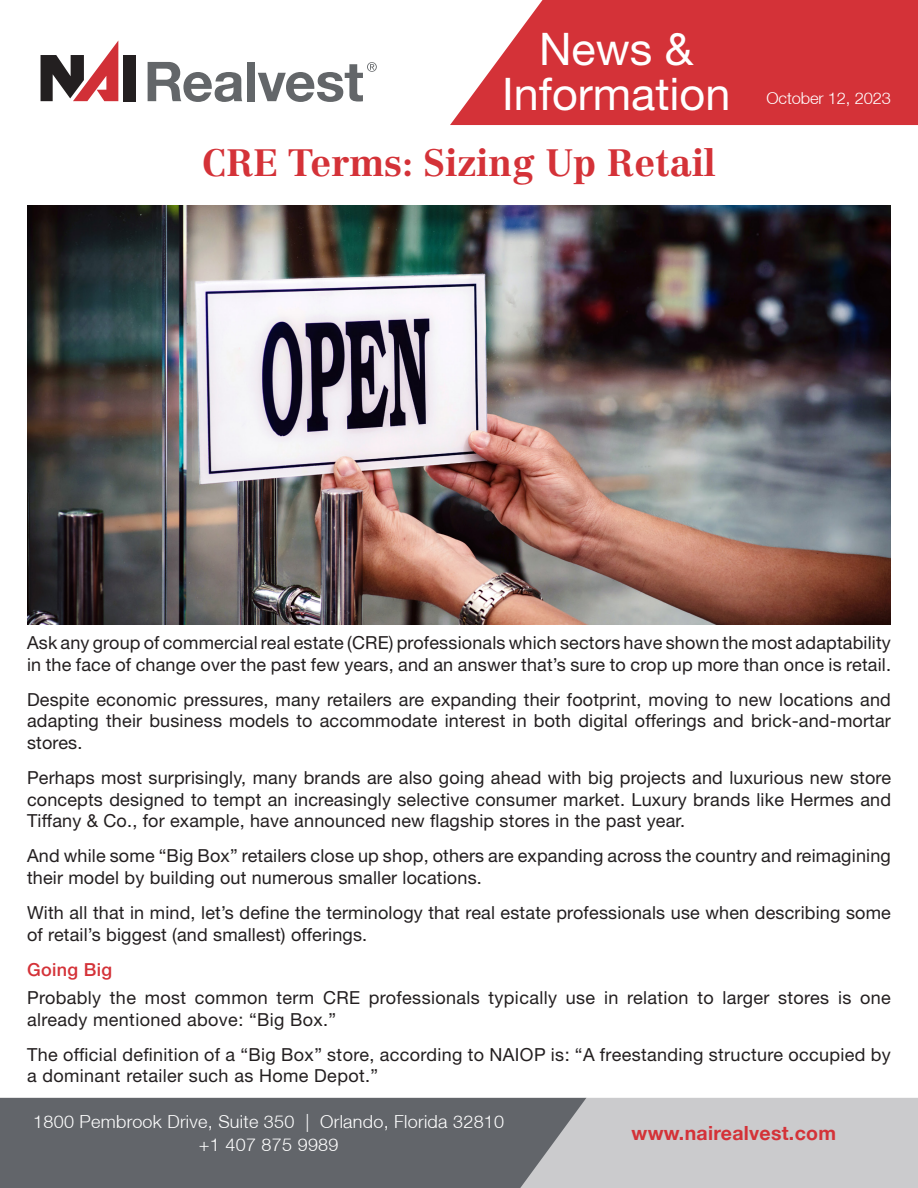
<style>
.page{position:relative;width:918px;height:1188px;background:#fff}
.page>*{position:absolute;margin:0;border:0;box-sizing:border-box;transform-origin:0 0}
.t1{font:45px/45px "Helvetica Neue LT Std";color:#fff;text-align:center}
.t2{font:700 37.5px "Centennial LT Std";color:#d43238}
.t3{font:700 19.5px "Helvetica Neue";letter-spacing:.015em;color:#d43238}
.t4{font:18px/21.6px "Helvetica Neue LT Std";letter-spacing:.01em;color:#231f20}
.t5{font:300 18px/22.5px "Helvetica Neue LT";letter-spacing:.015em;color:#fff;text-align:center}
.t6{font:500 18px "Helvetica Neue LT Std";letter-spacing:.02em;color:#d43238}
.t7{font:300 16.5px "Helvetica Neue LT";letter-spacing:-.01em;color:#fff}
</style>
<div class="page">
<div style="left:586px;top:1098px;width:332px;height:90px;background:#cbcbcd"></div>
<div style="left:0;top:1098px;width:586px;height:90px;background:#62656a"></div>
<svg style="left:450px;top:0;width:468px;height:125px;background:#d8464b"></svg>
<div style="left:123px;top:55px;width:12px;height:46px;background:#231f20"></div>
<svg style="left:41px;top:41px;width:77px;height:60px"></svg>
<svg style="left:148px;top:62px;width:94px;height:40px"></svg>
<div style="left:247px;top:62px;width:8px;height:39px;background:#636669"></div>
<svg style="left:258px;top:62px;width:119px;height:40px"></svg>
<img style="left:27px;top:205px;width:864px;height:419px">
<h1 class="t1" style="left:502px;top:26px;width:230px">News &amp;<br>Information</h1>
<p class="t2" style="left:202px;top:141px;width:515px">CRE Terms: Sizing Up Retail</p>
<p class="t7" style="left:767px;top:88px;width:126px">October 12, 2023</p>
<p class="t4" style="left:27px;top:632px;width:866px">Ask any group of commercial real estate (CRE) professionals which sectors have shown the most adaptability in the face of change over the past few years, and an answer that’s sure to crop up more than once is retail.</p>
<p class="t4" style="left:27px;top:688px;width:865px;text-align:justify">Despite economic pressures, many retailers are expanding their footprint, moving to new locations and adapting their business models to accommodate interest in both digital offerings and brick-and-mortar stores.</p>
<p class="t4" style="left:27px;top:767px;width:866px;text-align:justify">Perhaps most surprisingly, many brands are also going ahead with big projects and luxurious new store concepts designed to tempt an increasingly selective consumer market. Luxury brands like Hermes and Tiffany &amp; Co., for example, have announced new flagship stores in the past year.</p>
<p class="t4" style="left:27px;top:845px;width:865px">And while some “Big Box” retailers close up shop, others are expanding across the country and reimagining their model by building out numerous smaller locations.</p>
<p class="t4" style="left:27px;top:902px;width:865px">With all that in mind, let’s define the terminology that real estate professionals use when describing some of retail’s biggest (and smallest) offerings.</p>
<p class="t6" style="left:27px;top:959px;width:87px">Going Big</p>
<p class="t4" style="left:27px;top:987px;width:865px">Probably the most common term CRE professionals typically use in relation to larger stores is one already mentioned above: “Big Box.”</p>
<p class="t4" style="left:27px;top:1043px;width:865px">The official definition of a “Big Box” store, according to NAIOP is: “A freestanding structure occupied by a dominant retailer such as Home Depot.”</p>
<p class="t5" style="left:33px;top:1110px;width:473px">1800 Pembrook Drive, Suite 350 | Orlando, Florida 32810 +1 407 875 9989</p>
<p class="t3" style="left:632px;top:1118px;width:206px">www.nairealvest.com</p>
</div>
